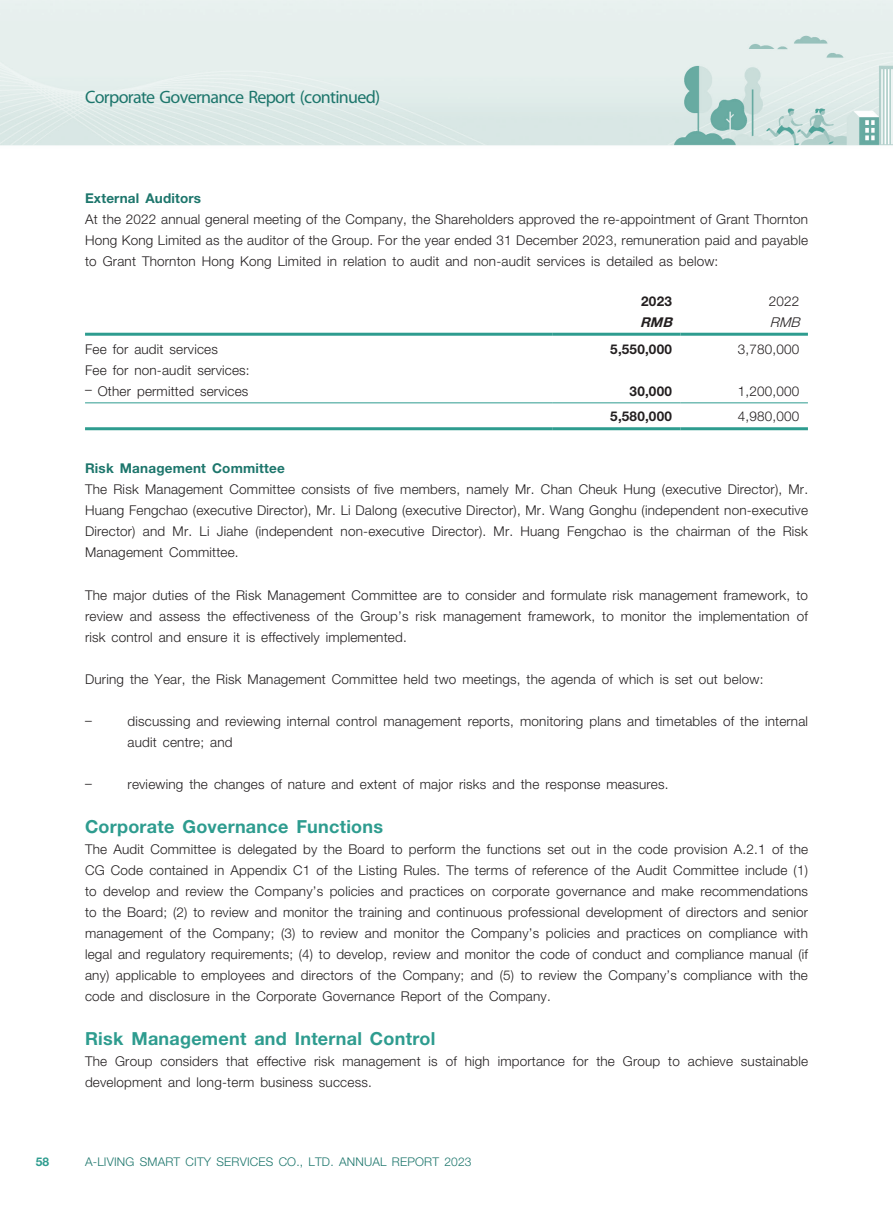
<style>
.page{position:relative;width:893px;height:1212px;background:#fff}
.page>*{position:absolute;margin:0;border:0;box-sizing:border-box;transform-origin:0 0}
.t1{font:700 18px "Helvetica Neue LT Std";letter-spacing:.015em;color:#2e9c8f}
.t2{font:18px "Myriad Pro";letter-spacing:-.04em;color:#1d766c}
.t3{font:300 13.5px/21px "Helvetica Neue LT Std";letter-spacing:.015em;color:#231f20;text-align:justify}
.t4{font:700 13.5px "Helvetica Neue LT Std";letter-spacing:.015em;color:#1d766c}
.t5{font:700 13.5px "Helvetica Neue LT Std";letter-spacing:.015em;color:#231f20}
.t6{font:italic 700 13.5px "Helvetica Neue LT Std";color:#231f20}
.t7{font:italic 300 13.5px "Helvetica Neue LT Std";color:#231f20}
.t8{font:300 12px "Helvetica Neue LT Std";letter-spacing:.015em;color:#1d766c}
.t9{font:700 12px "Helvetica Neue LT Std";color:#2e9c8f}
</style>
<div class="page">
<img style="left:0;top:0;width:893px;height:431px">
<hr style="left:85px;top:333px;width:468px;height:3px;background:#2e9c8f">
<hr style="left:553px;top:333px;width:127px;height:3px;background:#2e9c8f">
<hr style="left:680px;top:333px;width:128px;height:3px;background:#2e9c8f">
<hr style="left:85px;top:402px;width:468px;height:1px;background:#2e9c8f">
<hr style="left:553px;top:402px;width:127px;height:1px;background:#2e9c8f">
<hr style="left:680px;top:402px;width:128px;height:1px;background:#2e9c8f">
<hr style="left:85px;top:427px;width:468px;height:3px;background:#2e9c8f">
<hr style="left:553px;top:427px;width:127px;height:3px;background:#2e9c8f">
<hr style="left:680px;top:427px;width:128px;height:3px;background:#2e9c8f">
<h1 class="t2" style="left:85px;top:86px;width:297px">Corporate Governance Report (continued)</h1>
<p class="t4" style="left:85px;top:190px;width:118px">External Auditors</p>
<p class="t3" style="left:85px;top:209px;width:725px">At the 2022 annual general meeting of the Company, the Shareholders approved the re-appointment of Grant Thornton Hong Kong Limited as the auditor of the Group. For the year ended 31 December 2023, remuneration paid and payable to Grant Thornton Hong Kong Limited in relation to audit and non-audit services is detailed as below:</p>
<p class="t5" style="left:641px;top:293px;width:32px">2023</p>
<p class="t3" style="left:769px;top:290px;width:32px">2022</p>
<p class="t6" style="left:640px;top:313px;width:38px">RMB</p>
<p class="t7" style="left:770px;top:314px;width:35px">RMB</p>
<p class="t3" style="left:85px;top:338px;width:134px">Fee for audit services</p>
<p class="t5" style="left:610px;top:341px;width:63px">5,550,000</p>
<p class="t3" style="left:738px;top:338px;width:63px">3,780,000</p>
<p class="t3" style="left:85px;top:359px;width:166px">Fee for non-audit services:</p>
<p class="t3" style="left:85px;top:380px;width:165px">– Other permitted services</p>
<p class="t5" style="left:630px;top:383px;width:44px">30,000</p>
<p class="t3" style="left:738px;top:380px;width:63px">1,200,000</p>
<p class="t5" style="left:610px;top:408px;width:63px">5,580,000</p>
<p class="t3" style="left:738px;top:406px;width:63px">4,980,000</p>
<p class="t4" style="left:85px;top:460px;width:201px">Risk Management Committee</p>
<p class="t3" style="left:85px;top:479px;width:724px">The Risk Management Committee consists of five members, namely Mr. Chan Cheuk Hung (executive Director), Mr.<br>Huang Fengchao (executive Director), Mr. Li Dalong (executive Director), Mr. Wang Gonghu (independent non-executive Director) and Mr. Li Jiahe (independent non-executive Director). Mr. Huang Fengchao is the chairman of the Risk Management Committee.</p>
<p class="t3" style="left:85px;top:584px;width:724px">The major duties of the Risk Management Committee are to consider and formulate risk management framework, to review and assess the effectiveness of the Group’s risk management framework, to monitor the implementation of risk control and ensure it is effectively implemented.</p>
<p class="t3" style="left:85px;top:668px;width:680px">During the Year, the Risk Management Committee held two meetings, the agenda of which is set out below:</p>
<p class="t3" style="left:85px;top:709px;width:8px">–</p>
<p class="t3" style="left:128px;top:710px;width:682px">discussing and reviewing internal control management reports, monitoring plans and timetables of the internal audit centre; and</p>
<p class="t3" style="left:85px;top:772px;width:8px">–</p>
<p class="t3" style="left:128px;top:774px;width:542px">reviewing the changes of nature and extent of major risks and the response measures.</p>
<h1 class="t1" style="left:85px;top:815px;width:300px">Corporate Governance Functions</h1>
<p class="t3" style="left:85px;top:838px;width:725px">The Audit Committee is delegated by the Board to perform the functions set out in the code provision A.2.1 of the CG Code contained in Appendix C1 of the Listing Rules. The terms of reference of the Audit Committee include (1) to develop and review the Company’s policies and practices on corporate governance and make recommendations to the Board; (2) to review and monitor the training and continuous professional development of directors and senior management of the Company; (3) to review and monitor the Company’s policies and practices on compliance with legal and regulatory requirements; (4) to develop, review and monitor the code of conduct and compliance manual (if any) applicable to employees and directors of the Company; and (5) to review the Company’s compliance with the code and disclosure in the Corporate Governance Report of the Company.</p>
<h1 class="t1" style="left:85px;top:1027px;width:352px">Risk Management and Internal Control</h1>
<p class="t3" style="left:85px;top:1050px;width:724px">The Group considers that effective risk management is of high importance for the Group to achieve sustainable development and long-term business success.</p>
<p class="t9" style="left:36px;top:1154px;width:15px">58</p>
<p class="t8" style="left:85px;top:1154px;width:388px">A-LIVING SMART CITY SERVICES CO., LTD. ANNUAL REPORT 2023</p>
</div>
